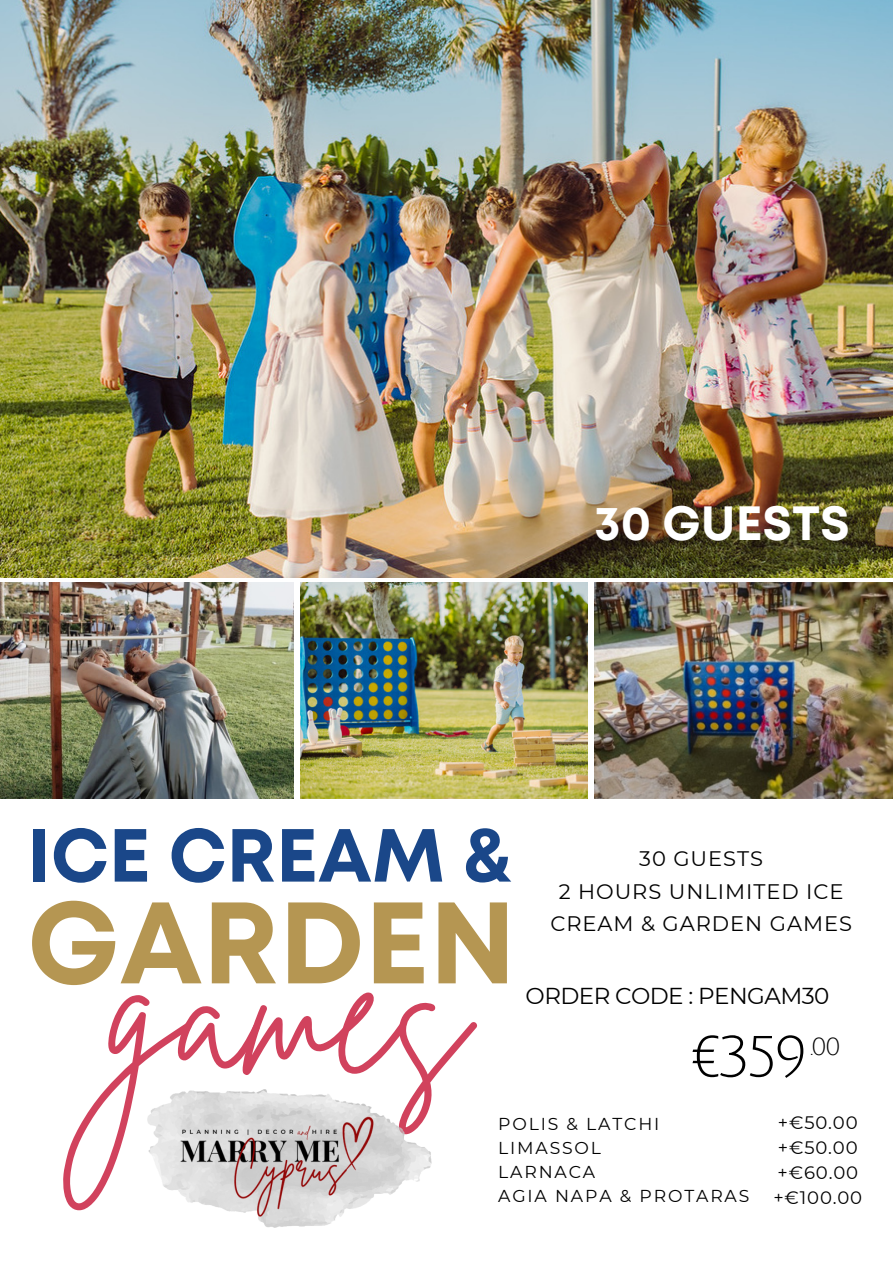
<style>
.page{position:relative;width:893px;height:1264px;background:#fff}
.page>*{position:absolute;margin:0;border:0;box-sizing:border-box;transform-origin:0 0}
.t1{font:180px "Brittany Signature";color:#d1425d}
.t2{font:700 115.5px "Mont";color:#b59652}
.t3{font:700 75px "Mont";color:#1a4789}
.t4{font:56.7px "Julius Sans One";color:#000}
.t5{font:700 48px "Mont";color:#fff}
.t6{font:24px "Julius Sans One";color:#000}
.t7{font:22.95px "Montserrat";letter-spacing:-.025em;color:#000}
.t8{font:21px "Montserrat";letter-spacing:.045em;color:#000}
.t9{font:18px "Montserrat";letter-spacing:.045em;color:#000}
.t10{font:17.25px "Montserrat";letter-spacing:.105em;color:#000}
</style>
<div class="page">
<img style="left:0;top:0;width:892px;height:578px">
<img style="left:0;top:582px;width:294px;height:216px">
<img style="left:594px;top:582px;width:298px;height:216px">
<img style="left:300px;top:582px;width:287px;height:216px">
<img style="left:147px;top:1106px;width:284px;height:89px">
<img style="left:161px;top:1089px;width:222px;height:139px">
<p class="t5" style="left:594px;top:505px;width:257px">30 GUESTS</p>
<p class="t3" style="left:27px;top:827px;width:485px">ICE CREAM &amp;</p>
<p class="t8" style="left:639px;top:845px;width:125px">30 GUESTS</p>
<p class="t8" style="left:558px;top:878px;width:286px">2 HOURS UNLIMITED ICE</p>
<p class="t8" style="left:550px;top:911px;width:303px">CREAM &amp; GARDEN GAMES</p>
<p class="t2" style="left:27px;top:899px;width:490px">GARDEN</p>
<p class="t1" style="left:108px;top:893px;width:361px">games</p>
<p class="t7" style="left:525px;top:981px;width:305px">ORDER CODE : PENGAM30</p>
<p class="t4" style="left:691px;top:1027px;width:118px">€359</p>
<p class="t6" style="left:810px;top:1034px;width:32px">.00</p>
<p class="t9" style="left:777px;top:1111px;width:81px">+€50.00</p>
<p class="t9" style="left:777px;top:1136px;width:81px">+€50.00</p>
<p class="t9" style="left:777px;top:1161px;width:82px">+€60.00</p>
<p class="t9" style="left:773px;top:1186px;width:90px">+€100.00</p>
<p class="t10" style="left:498px;top:1113px;width:163px">POLIS &amp; LATCHI</p>
<p class="t10" style="left:498px;top:1137px;width:104px">LIMASSOL</p>
<p class="t10" style="left:498px;top:1161px;width:99px">LARNACA</p>
<p class="t10" style="left:498px;top:1185px;width:253px">AGIA NAPA &amp; PROTARAS</p>
</div>
